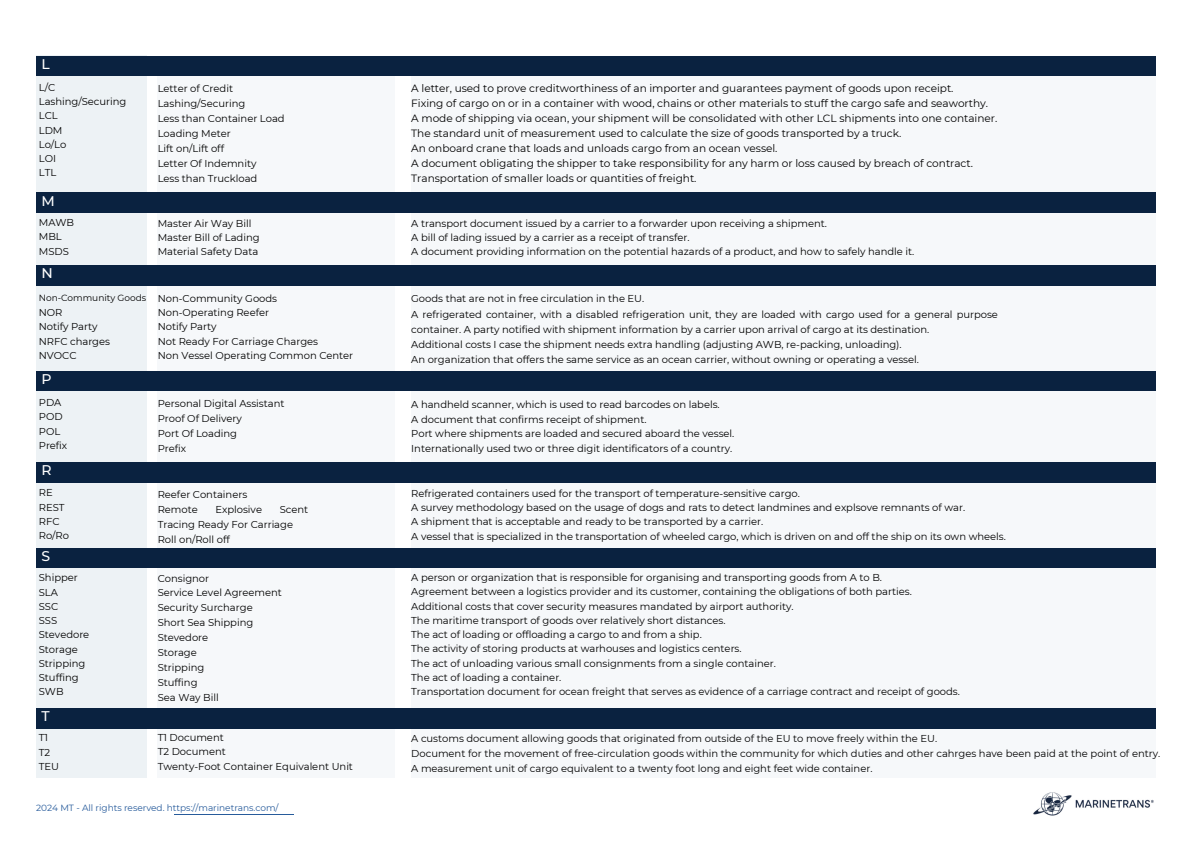
<style>
.page{position:relative;width:1191px;height:843px;background:#fff}
.page>*{position:absolute;margin:0;border:0;box-sizing:border-box;transform-origin:0 0}
.t1{font:500 14px "Montserrat";color:#fff}
.t2{font:10.5px/15px "Montserrat";letter-spacing:-.005em;color:#000}
.t3{font:10px/14.2px "Montserrat";letter-spacing:-.005em;color:#000}
.t4{font:9px "Montserrat";letter-spacing:-.005em;color:#275b9b}
.t5{font:9px "Montserrat";letter-spacing:-.005em;color:#000}
</style>
<div class="page">
<hr style="left:174px;top:813px;width:120px;height:1px;background:#275b9b">
<div style="left:411px;top:56px;width:744px;height:721px;background:#f6f8fa"></div>
<div style="left:158px;top:56px;width:236px;height:721px;background:#f6f8fa"></div>
<div style="left:36px;top:55px;width:110px;height:722px;background:#edf2f5"></div>
<div style="left:36px;top:56px;width:1119px;height:20px;background:#0a2240"></div>
<div style="left:36px;top:193px;width:1119px;height:19px;background:#0a2240"></div>
<div style="left:36px;top:265px;width:1119px;height:20px;background:#0a2240"></div>
<div style="left:36px;top:371px;width:1119px;height:20px;background:#0a2240"></div>
<div style="left:36px;top:462px;width:1119px;height:20px;background:#0a2240"></div>
<div style="left:36px;top:548px;width:1119px;height:19px;background:#0a2240"></div>
<div style="left:36px;top:708px;width:1119px;height:20px;background:#0a2240"></div>
<img style="left:1033px;top:792px;width:121px;height:24px">
<h1 class="t1" style="left:41px;top:54px;width:10px">L</h1>
<p class="t3" style="left:39px;top:80px;width:89px">L/C<br>Lashing/Securing<br>LCL<br>LDM<br>Lo/Lo<br>LOI<br>LTL</p>
<h1 class="t1" style="left:41px;top:191px;width:15px">M</h1>
<p class="t3" style="left:39px;top:215px;width:37px">MAWB<br>MBL<br>MSDS</p>
<h1 class="t1" style="left:41px;top:263px;width:13px">N</h1>
<p class="t5" style="left:39px;top:292px;width:109px">Non-Community Goods</p>
<p class="t3" style="left:39px;top:305px;width:73px">NOR<br>Notify Party<br>NRFC charges<br>NVOCC</p>
<h1 class="t1" style="left:41px;top:369px;width:12px">P</h1>
<p class="t3" style="left:39px;top:395px;width:30px">PDA<br>POD<br>POL<br>Prefix</p>
<h1 class="t1" style="left:41px;top:460px;width:12px">R</h1>
<p class="t3" style="left:39px;top:485px;width:32px">RE<br>REST<br>RFC<br>Ro/Ro</p>
<h1 class="t1" style="left:41px;top:545px;width:10px">S</h1>
<p class="t3" style="left:39px;top:570px;width:52px">Shipper<br>SLA<br>SSC<br>SSS<br>Stevedore<br>Storage<br>Stripping<br>Stuffing<br>SWB</p>
<h1 class="t1" style="left:41px;top:706px;width:10px">T</h1>
<p class="t3" style="left:39px;top:730px;width:22px">T1<br>T2<br>TEU</p>
<p class="t3" style="left:158px;top:81px;width:128px;line-height:15px">Letter of Credit<br>Lashing/Securing<br>Less than Container Load<br>Loading Meter<br>Lift on/Lift off<br>Letter Of Indemnity<br>Less than Truckload</p>
<p class="t3" style="left:158px;top:215px;width:103px">Master Air Way Bill<br>Master Bill of Lading<br>Material Safety Data</p>
<p class="t3" style="left:158px;top:290px;width:197px">Non-Community Goods<br>Non-Operating Reefer<br>Notify Party<br>Not Ready For Carriage Charges<br>Non Vessel Operating Common Center</p>
<p class="t3" style="left:158px;top:395px;width:128px;line-height:15px">Personal Digital Assistant<br>Proof Of Delivery<br>Port Of Loading<br>Prefix</p>
<p class="t3" style="left:158px;top:486px;width:91px;line-height:15px">Reefer Containers<br>Remote</p>
<p class="t3" style="left:215px;top:501px;width:48px">Explosive</p>
<p class="t3" style="left:158px;top:501px;width:152px;line-height:15px;text-indent:122px">Scent<br>Tracing Ready For Carriage<br>Roll on/Roll off</p>
<p class="t3" style="left:158px;top:570px;width:126px;line-height:14.9px">Consignor<br>Service Level Agreement<br>Security Surcharge<br>Short Sea Shipping<br>Stevedore<br>Storage<br>Stripping<br>Stuffing<br>Sea Way Bill</p>
<p class="t3" style="left:158px;top:729px;width:197px">T1 Document<br>T2 Document<br>Twenty-Foot Container Equivalent Unit</p>
<p class="t4" style="left:36px;top:801px;width:244px">2024 MT - All rights reserved. https://marinetrans.com/</p>
<p class="t2" style="left:411px;top:80px;width:587px">A letter, used to prove creditworthiness of an importer and guarantees payment of goods upon receipt.<br>Fixing of cargo on or in a container with wood, chains or other materials to stuff the cargo safe and seaworthy.<br>A mode of shipping via ocean, your shipment will be consolidated with other LCL shipments into one container.<br>The standard unit of measurement used to calculate the size of goods transported by a truck.<br>An onboard crane that loads and unloads cargo from an ocean vessel.<br>A document obligating the shipper to take responsibility for any harm or loss caused by breach of contract.<br>Transportation of smaller loads or quantities of freight.</p>
<p class="t3" style="left:411px;top:215px;width:504px">A transport document issued by a carrier to a forwarder upon receiving a shipment.<br>A bill of lading issued by a carrier as a receipt of transfer.<br>A document providing information on the potential hazards of a product, and how to safely handle it.</p>
<p class="t3" style="left:411px;top:291px;width:588px;line-height:15px">Goods that are not in free circulation in the EU.<br>A refrigerated container, with a disabled refrigeration unit, they are loaded with cargo used for a general purpose container. A party notified with shipment information by a carrier upon arrival of cargo at its destination.<br>Additional costs I case the shipment needs extra handling (adjusting AWB, re-packing, unloading).<br>An organization that offers the same service as an ocean carrier, without owning or operating a vessel.</p>
<p class="t3" style="left:411px;top:396px;width:324px;line-height:14.8px">A handheld scanner, which is used to read barcodes on labels.<br>A document that confirms receipt of shipment.<br>Port where shipments are loaded and secured aboard the vessel.<br>Internationally used two or three digit identificators of a country.</p>
<p class="t3" style="left:411px;top:485px;width:596px">Refrigerated containers used for the transport of temperature-sensitive cargo.<br>A survey methodology based on the usage of dogs and rats to detect landmines and explsove remnants of war.<br>A shipment that is acceptable and ready to be transported by a carrier.<br>A vessel that is specialized in the transportation of wheeled cargo, which is driven on and off the ship on its own wheels.</p>
<p class="t3" style="left:411px;top:569px;width:550px">A person or organization that is responsible for organising and transporting goods from A to B.<br>Agreement between a logistics provider and its customer, containing the obligations of both parties.<br>Additional costs that cover security measures mandated by airport authority.<br>The maritime transport of goods over relatively short distances.<br>The act of loading or offloading a cargo to and from a ship.<br>The activity of storing products at warhouses and logistics centers.<br>The act of unloading various small consignments from a single container.<br>The act of loading a container.<br>Transportation document for ocean freight that serves as evidence of a carriage contract and receipt of goods.</p>
<p class="t3" style="left:411px;top:730px;width:750px;line-height:15px">A customs document allowing goods that originated from outside of the EU to move freely within the EU.<br>Document for the movement of free-circulation goods within the community for which duties and other cahrges have been paid at the point of entry.<br>A measurement unit of cargo equivalent to a twenty foot long and eight feet wide container.</p>
</div>
